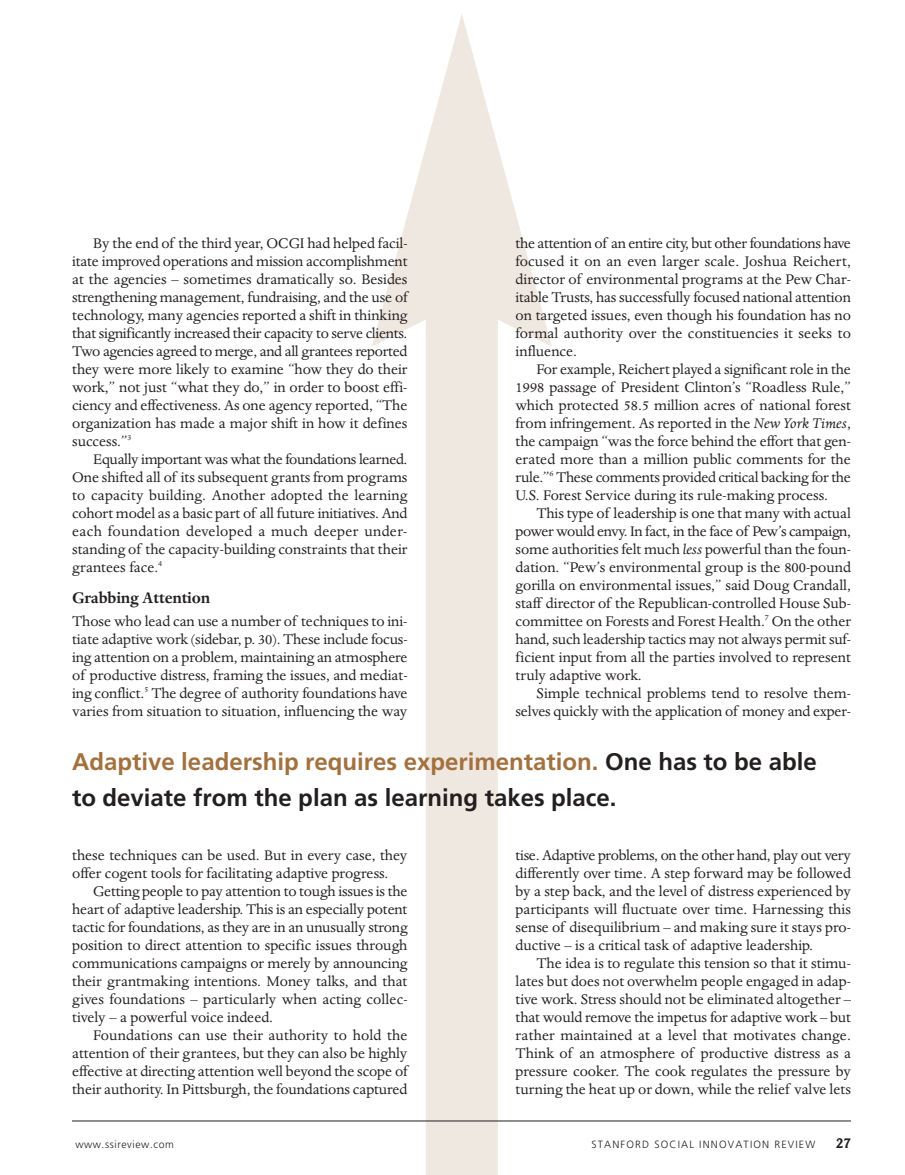
<style>
.page{position:relative;width:905px;height:1175px;background:#fff}
.page>*{position:absolute;margin:0;border:0;box-sizing:border-box;transform-origin:0 0}
.t1{font:700 24px/36px "Frutiger LT Std";color:#231f1f}
.t2{font:700 17.7px "Dante MT Std";letter-spacing:-.015em;color:#231f1f}
.t3{font:16.2px/18px "Dante MT Std";color:#231f1f;text-align:justify}
.t4{font:700 13.5px "Cantoria MT Std";color:#231f1f}
.t5{font:300 10.5px "Frutiger LT Std";letter-spacing:.11em;color:#231f1f}
.t6{font:300 10.5px "Frutiger LT Std";letter-spacing:.055em;color:#231f1f}
.s1{font-style:italic}
.s2{color:#a2713e}
</style>
<div class="page">
<div style="left:426px;top:284px;width:72px;height:890px;background:#efe8e0"></div>
<svg style="left:372px;top:14px;width:180px;height:332px"></svg>
<hr style="left:72px;top:1120px;width:778px;height:1px;background:#231f1f">
<p class="t3" style="left:72px;top:235px;width:337px;text-indent:21px">By the end of the third year, OCGI had helped facil&shy;itate improved operations and mission accomplishment at the agencies – sometimes dramatically so. Besides strengthening management, fundraising, and the use of technology, many agencies reported a shift in thinking that significantly increased their capacity to serve clients.<br>Two agencies agreed to merge, and all grantees reported they were more likely to examine “how they do their work,” not just “what they do,” in order to boost effi&shy;ciency and effectiveness. As one agency reported, “The organization has made a major shift in how it defines success.”<sup>3</sup></p>
<p class="t3" style="left:72px;top:451px;width:337px;text-indent:21px">Equally important was what the foundations learned.<br>One shifted all of its subsequent grants from programs to capacity building. Another adopted the learning cohort model as a basic part of all future initiatives. And each foundation developed a much deeper under&shy;standing of the capacity-building constraints that their grantees face.<sup>4</sup></p>
<p class="t2" style="left:72px;top:590px;width:140px">Grabbing Attention</p>
<p class="t3" style="left:72px;top:613px;width:337px">Those who lead can use a number of techniques to ini&shy;tiate adaptive work (sidebar, p. 30). These include focus&shy;ing attention on a problem, maintaining an atmosphere of productive distress, framing the issues, and mediat&shy;ing conflict.<sup>5</sup> The degree of authority foundations have varies from situation to situation, influencing the way</p>
<p class="t3" style="left:515px;top:235px;width:337px">the attention of an entire city, but other foundations have focused it on an even larger scale. Joshua Reichert, director of environmental programs at the Pew Char&shy;itable Trusts, has successfully focused national attention on targeted issues, even though his foundation has no formal authority over the constituencies it seeks to influence.</p>
<p class="t3" style="left:515px;top:361px;width:337px;text-indent:21px">For example, Reichert played a significant role in the 1998 passage of President Clinton’s “Roadless Rule,” which protected 58.5 million acres of national forest from infringement. As reported in the <span class="s1">New York Times</span>, the campaign “was the force behind the effort that gen&shy;erated more than a million public comments for the rule.”<sup>6</sup> These comments provided critical backing for the U.S. Forest Service during its rule-making process.</p>
<p class="t3" style="left:515px;top:505px;width:337px;text-indent:21px">This type of leadership is one that many with actual power would envy. In fact, in the face of Pew’s campaign, some authorities felt much <span class="s1">less</span> powerful than the foun&shy;dation. “Pew’s environmental group is the 800-pound gorilla on environmental issues,” said Doug Crandall, staff director of the Republican-controlled House Sub&shy;committee on Forests and Forest Health.<sup>7</sup> On the other hand, such leadership tactics may not always permit suf&shy;ficient input from all the parties involved to represent truly adaptive work.</p>
<p class="t3" style="left:515px;top:685px;width:337px;text-align:right">Simple technical problems tend to resolve them&shy;selves quickly with the application of money and exper-</p>
<h1 class="t1" style="left:72px;top:746px;width:746px"><span class="s2">Adaptive leadership requires experimentation.</span> One has to be able to deviate from the plan as learning takes place.</h1>
<p class="t3" style="left:72px;top:847px;width:337px">these techniques can be used. But in every case, they offer cogent tools for facilitating adaptive progress.</p>
<p class="t3" style="left:72px;top:883px;width:337px;text-indent:21px">Getting people to pay attention to tough issues is the heart of adaptive leadership. This is an especially potent tactic for foundations, as they are in an unusually strong position to direct attention to specific issues through communications campaigns or merely by announcing their grantmaking intentions. Money talks, and that gives foundations – particularly when acting collec&shy;tively – a powerful voice indeed.</p>
<p class="t3" style="left:72px;top:1027px;width:337px;text-indent:21px">Foundations can use their authority to hold the attention of their grantees, but they can also be highly effective at directing attention well beyond the scope of their authority. In Pittsburgh, the foundations captured</p>
<p class="t3" style="left:515px;top:847px;width:337px">tise. Adaptive problems, on the other hand, play out very differently over time. A step forward may be followed by a step back, and the level of distress experienced by participants will fluctuate over time. Harnessing this sense of disequilibrium – and making sure it stays pro&shy;ductive – is a critical task of adaptive leadership.</p>
<p class="t3" style="left:515px;top:955px;width:337px;text-indent:21px">The idea is to regulate this tension so that it stimu&shy;lates but does not overwhelm people engaged in adap&shy;tive work. Stress should not be eliminated altogether – that would remove the impetus for adaptive work – but rather maintained at a level that motivates change.<br>Think of an atmosphere of productive distress as a pressure cooker. The cook regulates the pressure by turning the heat up or down, while the relief valve lets</p>
<p class="t6" style="left:75px;top:1139px;width:100px">www.ssireview.com</p>
<p class="t5" style="left:591px;top:1139px;width:225px">STANFORD SOCIAL INNOVATION REVIEW</p>
<p class="t4" style="left:835px;top:1138px;width:17px">27</p>
</div>
